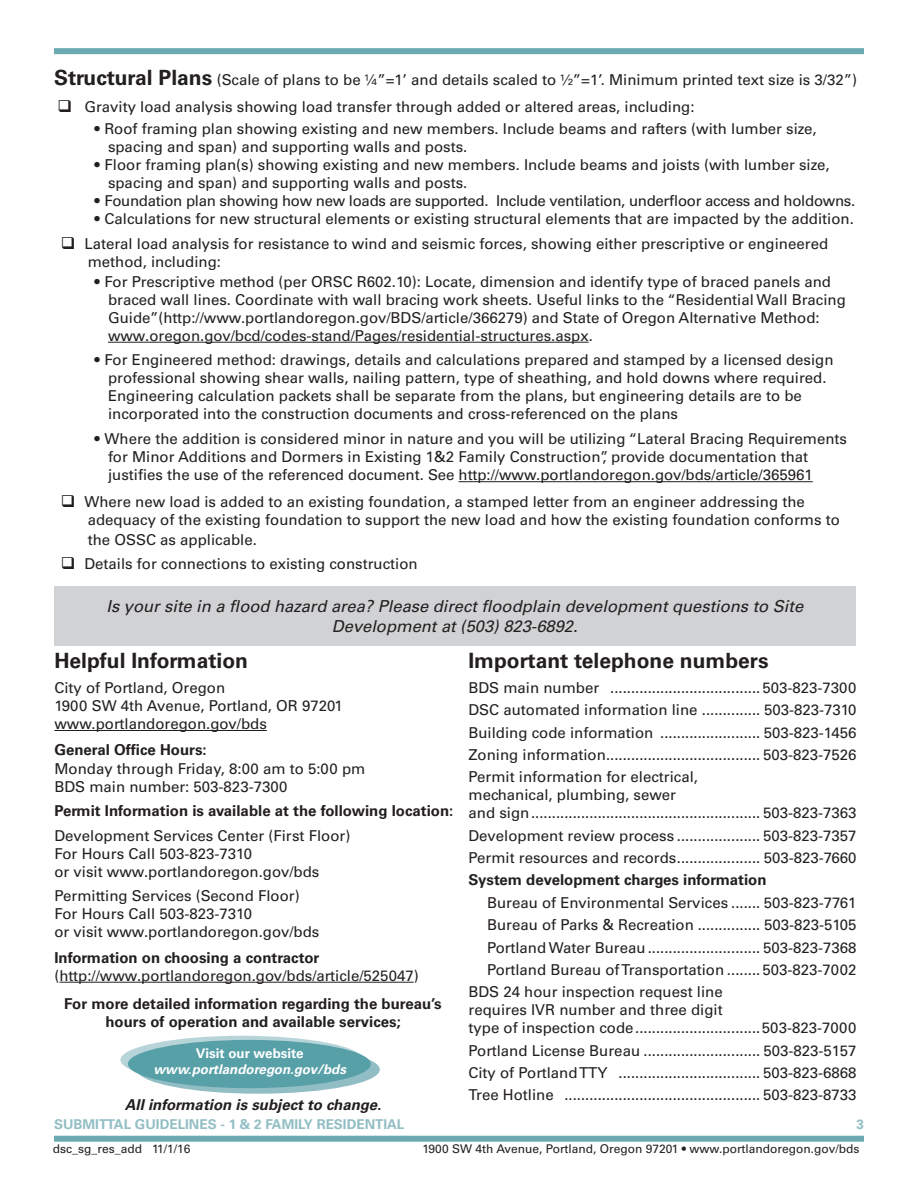
<style>
.page{position:relative;width:918px;height:1188px;background:#fff}
.page>*{position:absolute;margin:0;border:0;box-sizing:border-box;transform-origin:0 0}
.Subhead_1{font:700 21px "Univers";color:#231f20}
.t1{font:italic 16.5px/19.8px "Univers";color:#231f20;text-align:center}
.check{font:15px/18px "Univers";color:#231f20}
.contact{font:15px/18px "Univers";color:#231f20}
.bt_univ{font:15px/18px "Univers";color:#231f20}
.bt_univ-2{font:700 15px/18px "Univers";color:#231f20;text-align:center}
.check-2{font:15px "Univers";letter-spacing:-.02em;color:#231f20}
.Subhead_1-2{font:15px "Univers";color:#231f20}
.contact-2{font:700 15px "Univers";color:#231f20}
.Body_text{font:italic 700 15px "Univers";color:#231f20}
.Subhead_3{font:700 15px "Univers";color:#231f20}
.t2{font:700 13.5px "Univers";color:#91bec4}
.bt_univ-3{font:italic 700 13.35px/16px "Univers";color:#fff;text-align:center}
.t3{font:12px "Univers";color:#231f20}
.s1{font-weight:700;font-size:21px}
.s2{font-weight:700}
.s3{font-style:normal}
</style>
<div class="page">
<div style="left:54px;top:48px;width:810px;height:6px;background:#6baab1"></div>
<div style="left:54px;top:1136px;width:810px;height:6px;background:#6baab1"></div>
<hr style="left:54px;top:730px;width:213px;height:1px;background:#231f20">
<hr style="left:59px;top:982px;width:355px;height:1px;background:#231f20">
<div style="left:120px;top:1036px;width:243px;height:48px;background:#b7d5d9;border-radius:50%"></div>
<div style="left:137px;top:1045px;width:243px;height:49px;background:#91bec4;border-radius:50%"></div>
<div style="left:128px;top:1040px;width:243px;height:48px;background:#58a0a8;border-radius:50%"></div>
<hr style="left:108px;top:342px;width:481px;height:1px;background:#231f20">
<hr style="left:459px;top:481px;width:354px;height:1px;background:#231f20">
<div style="left:54px;top:587px;width:802px;height:59px;background:#d1d2d4"></div>
<p class="Subhead_1-2" style="left:54px;top:70px;width:805px"><span class="s1">Structural Plans</span> (Scale of plans to be ¼”=1’ and details scaled to ½”=1’. Minimum printed text size is 3/32”)</p>
<p class="check" style="left:57px;top:97px;width:639px">❑ Gravity load analysis showing load transfer through added or altered areas, including:</p>
<p class="check" style="left:108px;top:120px;width:710px;text-indent:-14px">• Roof framing plan showing existing and new members. Include beams and rafters (with lumber size, spacing and span) and supporting walls and posts.</p>
<p class="check" style="left:108px;top:156px;width:723px;text-indent:-14px">• Floor framing plan(s) showing existing and new members. Include beams and joists (with lumber size, spacing and span) and supporting walls and posts.</p>
<p class="check-2" style="left:94px;top:192px;width:762px">• Foundation plan showing how new loads are supported. Include ventilation, underfloor access and holdowns.</p>
<p class="check" style="left:94px;top:210px;width:761px">• Calculations for new structural elements or existing structural elements that are impacted by the addition.</p>
<p class="check" style="left:88px;top:234px;width:742px;text-indent:-27px">❑ Lateral load analysis for resistance to wind and seismic forces, showing either prescriptive or engineered method, including:</p>
<p class="check" style="left:108px;top:272px;width:739px;text-indent:-14px">• For Prescriptive method (per ORSC R602.10): Locate, dimension and identify type of braced panels and braced wall lines. Coordinate with wall bracing work sheets. Useful links to the “Residential Wall Bracing Guide”(http://www.portlandoregon.gov/BDS/article/366279) and State of Oregon Alternative Method: www.oregon.gov/bcd/codes-stand/Pages/residential-structures.aspx.</p>
<p class="check" style="left:108px;top:351px;width:727px;text-indent:-14px">• For Engineered method: drawings, details and calculations prepared and stamped by a licensed design professional showing shear walls, nailing pattern, type of sheathing, and hold downs where required.<br>Engineering calculation packets shall be separate from the plans, but engineering details are to be incorporated into the construction documents and cross-referenced on the plans</p>
<p class="check" style="left:108px;top:430px;width:741px;text-indent:-14px">• Where the addition is considered minor in nature and you will be utilizing “Lateral Bracing Requirements for Minor Additions and Dormers in Existing 1&amp;2 Family Construction”, provide documentation that justifies the use of the referenced document. See http://www.portlandoregon.gov/bds/article/365961</p>
<p class="check" style="left:88px;top:493px;width:754px;text-indent:-27px">❑ Where new load is added to an existing foundation, a stamped letter from an engineer addressing the adequacy of the existing foundation to support the new load and how the existing foundation conforms to</p>
<p class="check" style="left:88px;top:530px;width:171px">the OSSC as applicable.</p>
<p class="check" style="left:61px;top:554px;width:358px">❑ Details for connections to existing construction</p>
<p class="t1" style="left:106px;top:597px;width:698px">Is your site in a flood hazard area? Please direct floodplain development questions to Site<br>Development at (503) 823-6892.</p>
<p class="Subhead_1" style="left:54px;top:649px;width:195px">Helpful Information</p>
<p class="bt_univ" style="left:54px;top:679px;width:290px">City of Portland, Oregon<br>1900 SW 4th Avenue, Portland, OR 97201</p>
<p class="bt_univ" style="left:54px;top:715px;width:214px">www.portlandoregon.gov/bds</p>
<p class="Subhead_3" style="left:54px;top:741px;width:154px">General Office Hours:</p>
<p class="bt_univ" style="left:54px;top:760px;width:312px">Monday through Friday, 8:00 am to 5:00 pm</p>
<p class="bt_univ" style="left:54px;top:778px;width:235px">BDS main number: 503-823-7300</p>
<p class="bt_univ-2" style="left:54px;top:802px;width:400px">Permit Information is available at the following location:</p>
<p class="bt_univ" style="left:54px;top:827px;width:297px">Development Services Center (First Floor)</p>
<p class="bt_univ" style="left:54px;top:845px;width:199px">For Hours Call 503-823-7310</p>
<p class="bt_univ" style="left:54px;top:863px;width:266px">or visit www.portlandoregon.gov/bds</p>
<p class="bt_univ" style="left:54px;top:887px;width:247px">Permitting Services (Second Floor)</p>
<p class="bt_univ" style="left:54px;top:905px;width:199px">For Hours Call 503-823-7310</p>
<p class="bt_univ" style="left:54px;top:923px;width:266px">or visit www.portlandoregon.gov/bds</p>
<p class="bt_univ" style="left:54px;top:948px;width:366px"><span class="s2">Information on choosing a contractor </span>(http://www.portlandoregon.gov/bds/article/525047)</p>
<p class="bt_univ-2" style="left:64px;top:995px;width:379px">For more detailed information regarding the bureau’s hours of operation and available services;</p>
<p class="bt_univ-3" style="left:153px;top:1046px;width:194px"><span class="s3">Visit our website </span>www.portlandoregon.gov/bds</p>
<p class="Body_text" style="left:125px;top:1096px;width:258px">All information is subject to change.</p>
<p class="Subhead_1" style="left:468px;top:649px;width:302px">Important telephone numbers</p>
<p class="contact" style="left:468px;top:679px;width:390px">BDS main number .................................... 503-823-7300</p>
<p class="contact" style="left:468px;top:701px;width:390px">DSC automated information line .............. 503-823-7310</p>
<p class="contact" style="left:468px;top:723px;width:390px">Building code information ........................ 503-823-1456</p>
<p class="contact" style="left:468px;top:746px;width:390px">Zoning information..................................... 503-823-7526</p>
<p class="contact" style="left:468px;top:768px;width:390px">Permit information for electrical,<br>mechanical, plumbing, sewer<br>and sign....................................................... 503-823-7363</p>
<p class="contact" style="left:468px;top:827px;width:390px">Development review process .................... 503-823-7357</p>
<p class="contact" style="left:468px;top:849px;width:390px">Permit resources and records.................... 503-823-7660</p>
<p class="contact-2" style="left:468px;top:871px;width:300px">System development charges information</p>
<p class="contact" style="left:487px;top:894px;width:371px">Bureau of Environmental Services ....... 503-823-7761</p>
<p class="contact" style="left:487px;top:916px;width:371px">Bureau of Parks &amp; Recreation ............... 503-823-5105</p>
<p class="contact" style="left:487px;top:938px;width:371px">Portland Water Bureau........................... 503-823-7368</p>
<p class="contact" style="left:487px;top:961px;width:371px">Portland Bureau of Transportation ........ 503-823-7002</p>
<p class="contact" style="left:468px;top:983px;width:390px">BDS 24 hour inspection request line<br>requires IVR number and three digit<br>type of inspection code..............................503-823-7000</p>
<p class="contact" style="left:468px;top:1041px;width:390px">Portland License Bureau ............................ 503-823-5157</p>
<p class="contact" style="left:468px;top:1064px;width:390px">City of Portland TTY .................................. 503-823-6868</p>
<p class="contact" style="left:468px;top:1086px;width:390px">Tree Hotline ............................................... 503-823-8733</p>
<p class="t2" style="left:54px;top:1116px;width:352px">SUBMITTAL GUIDELINES - 1 &amp; 2 FAMILY RESIDENTIAL</p>
<p class="t2" style="left:856px;top:1116px;width:9px">3</p>
<p class="t3" style="left:53px;top:1142px;width:139px">dsc_sg_res_add 11/1/16</p>
<p class="t3" style="left:422px;top:1142px;width:438px">1900 SW 4th Avenue, Portland, Oregon 97201 • www.portlandoregon.gov/bds</p>
</div>
